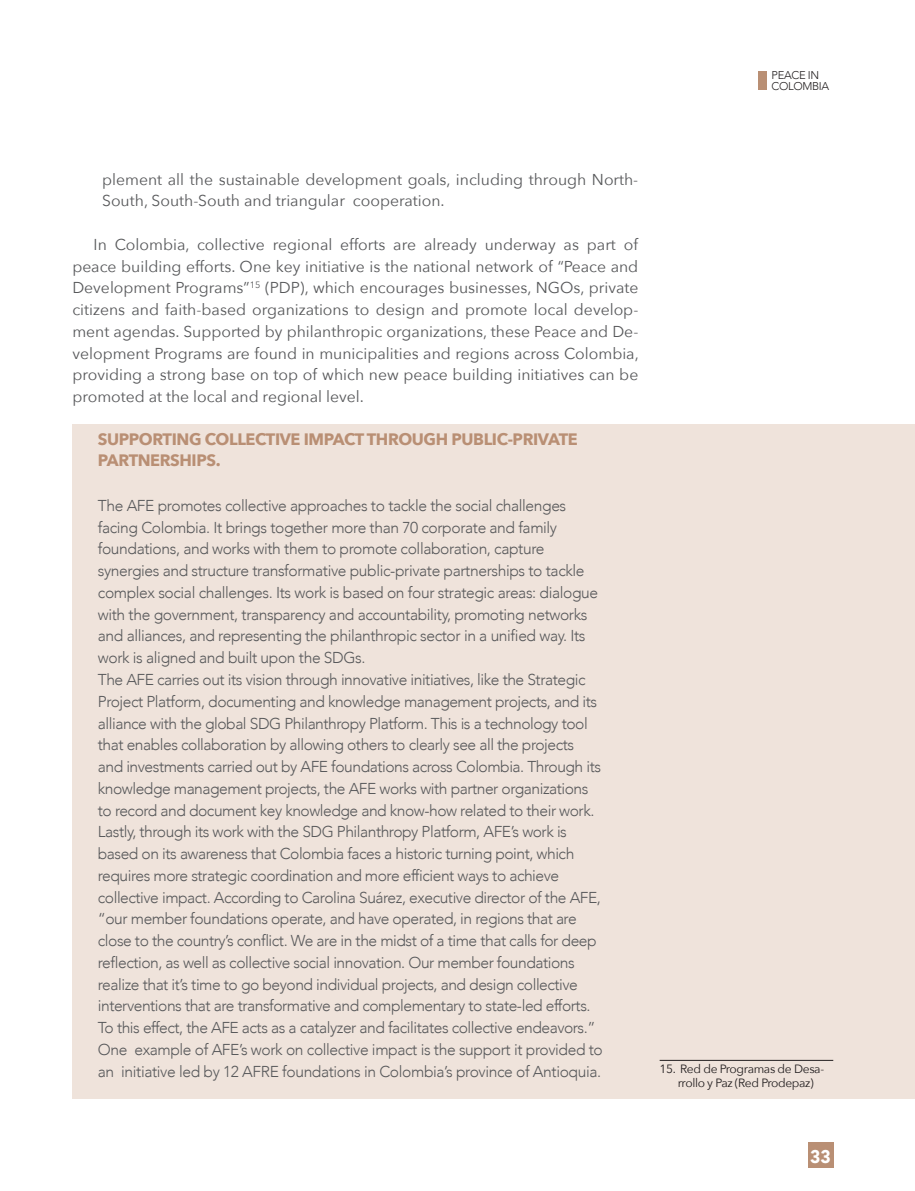
<style>
.page{position:relative;width:915px;height:1191px;background:#fff}
.page>*{position:absolute;margin:0;border:0;box-sizing:border-box;transform-origin:0 0}
.t1{font:700 18px "Avenir Next";color:#fff;scale:.9 1}
.t2{font:700 16.5px/21px "Avenir Next";letter-spacing:-.025em;color:#b98f74}
.t3{font:300 15.75px/21.8px "Avenir";letter-spacing:-.03em;color:#57585a}
.t4{font:15.75px/21.8px "Avenir Next";color:#57585a}
.t5{font:12px/13.5px "Avenir Next";letter-spacing:-.03em;color:#231f20}
.t6{font:300 11.25px/10.2px "Avenir";letter-spacing:-.03em;color:#231f20}
</style>
<div class="page">
<div style="left:807px;top:1142px;width:26px;height:26px;background:#b98f74"></div>
<div style="left:758px;top:71px;width:8px;height:18px;background:#b98f74"></div>
<div style="left:72px;top:424px;width:842px;height:674px;background:#efe3db"></div>
<hr style="left:659px;top:1060px;width:174px;height:1px;background:#231f20">
<p class="t6" style="left:771px;top:70px;width:59px">Peace in<br>Colombia</p>
<p class="t4" style="left:102px;top:167px;width:537px">plement all the sustainable development goals, including through North-<br>South, South-South and triangular cooperation.</p>
<p class="t4" style="left:72px;top:233px;width:567px;text-align:justify;text-indent:21px">In Colombia, collective regional efforts are already underway as part of peace building efforts. One key initiative is the national network of “Peace and Development Programs”<sup>15</sup> (PDP), which encourages businesses, NGOs, private citizens and faith-based organizations to design and promote local develop&shy;ment agendas. Supported by philanthropic organizations, these Peace and De&shy;velopment Programs are found in municipalities and regions across Colombia, providing a strong base on top of which new peace building initiatives can be promoted at the local and regional level.</p>
<p class="t2" style="left:98px;top:428px;width:481px">SUPPORTING COLLECTIVE IMPACT THROUGH PUBLIC-PRIVATE<br>PARTNERSHIPS.</p>
<p class="t3" style="left:98px;top:494px;width:506px">The AFE promotes collective approaches to tackle the social challenges facing Colombia. It brings together more than 70 corporate and family foundations, and works with them to promote collaboration, capture synergies and structure transformative public-private partnerships to tackle complex social challenges. Its work is based on four strategic areas: dialogue with the government, transparency and accountability, promoting networks and alliances, and representing the philanthropic sector in a unified way. Its work is aligned and built upon the SDGs.<br>The AFE carries out its vision through innovative initiatives, like the Strategic Project Platform, documenting and knowledge management projects, and its alliance with the global SDG Philanthropy Platform. This is a technology tool that enables collaboration by allowing others to clearly see all the projects and investments carried out by AFE foundations across Colombia. Through its knowledge management projects, the AFE works with partner organizations to record and document key knowledge and know-how related to their work.<br>Lastly, through its work with the SDG Philanthropy Platform, AFE’s work is based on its awareness that Colombia faces a historic turning point, which requires more strategic coordination and more efficient ways to achieve collective impact. According to Carolina Suárez, executive director of the AFE, “our member foundations operate, and have operated, in regions that are close to the country’s conflict. We are in the midst of a time that calls for deep reflection, as well as collective social innovation. Our member foundations realize that it’s time to go beyond individual projects, and design collective interventions that are transformative and complementary to state-led efforts.<br>To this effect, the AFE acts as a catalyzer and facilitates collective endeavors.” One example of AFE’s work on collective impact is the support it provided to an initiative led by 12 AFRE foundations in Colombia’s province of Antioquia.</p>
<p class="t5" style="left:677px;top:1061px;width:148px;text-indent:-18px">15. Red de Programas de Desa&shy;rrollo y Paz (Red Prodepaz)</p>
<p class="t1" style="left:809px;top:1141px;width:25px">33</p>
</div>
